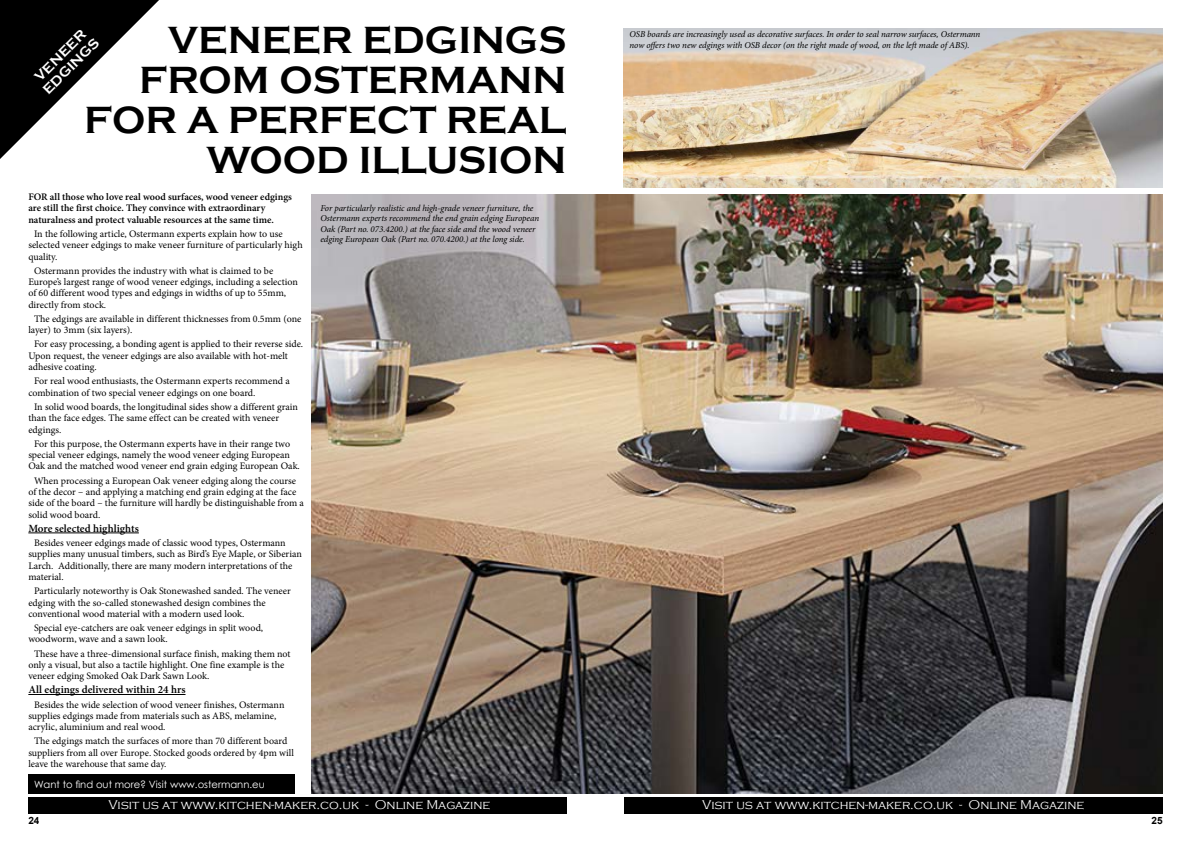
<style>
.page{position:relative;width:1191px;height:842px;background:#fff}
.page>*{position:absolute;margin:0;border:0;box-sizing:border-box;transform-origin:0 0}
.t1{font:700 39px/40px "Copperplate Gothic";color:#000;text-align:right}
.t2{font:700 14px/15px "Copperplate Gothic";color:#fff}
.t3{font:300 13px "Copperplate Gothic";color:#fff}
.t4{font:600 11px "Minion Pro";color:#000}
.t5{font:10px/11.3px "Minion Pro";color:#000}
.t6{font:600 10px/11.3px "Minion Pro";color:#000}
.t7{font:10px "Century Gothic";color:#fff}
.t8{font:700 10px "Arial";color:#000}
.t9{font:italic 9px/10.5px "Minion Pro";letter-spacing:-.005em;color:#000}
</style>
<div class="page">
<div style="left:624px;top:797px;width:538px;height:17px;background:#000"></div>
<div style="left:28px;top:797px;width:539px;height:17px;background:#000"></div>
<svg style="left:0;top:0;width:159px;height:159px"></svg>
<hr style="left:28px;top:533px;width:111px;height:1px;background:#000">
<hr style="left:28px;top:694px;width:157px;height:1px;background:#000">
<div style="left:28px;top:774px;width:267px;height:20px;background:#000"></div>
<img style="left:624px;top:28px;width:538px;height:159px">
<img style="left:312px;top:194px;width:850px;height:600px">
<h1 class="t1" style="left:84px;top:20px;width:484px">VENEER EDGINGS<br>FROM OSTERMANN<br>FOR A PERFECT REAL<br>WOOD ILLUSION</h1>
<h2 class="t2" style="left:29px;top:76px;width:75px;rotate:-45deg">VENEER<br>EDGINGS</h2>
<p class="t6" style="left:28px;top:191px;width:265px">FOR all those who love real wood surfaces, wood veneer edgings are still the first choice. They convince with extraordinary naturalness and protect valuable resources at the same time.</p>
<p class="t5" style="left:28px;top:228px;width:276px;text-indent:6px">In the following article, Ostermann experts explain how to use selected veneer edgings to make veneer furniture of particularly high quality.</p>
<p class="t5" style="left:28px;top:265px;width:271px;text-indent:6px">Ostermann provides the industry with what is claimed to be Europe’s largest range of wood veneer edgings, including a selection of 60 different wood types and edgings in widths of up to 55mm, directly from stock.</p>
<p class="t5" style="left:28px;top:313px;width:275px;text-indent:6px">The edgings are available in different thicknesses from 0.5mm (one layer) to 3mm (six layers).</p>
<p class="t5" style="left:28px;top:339px;width:276px;text-indent:6px">For easy processing, a bonding agent is applied to their reverse side.<br>Upon request, the veneer edgings are also available with hot-melt adhesive coating.</p>
<p class="t5" style="left:28px;top:375px;width:263px;text-indent:6px">For real wood enthusiasts, the Ostermann experts recommend a combination of two special veneer edgings on one board.</p>
<p class="t5" style="left:28px;top:401px;width:271px;text-indent:6px">In solid wood boards, the longitudinal sides show a different grain than the face edges. The same effect can be created with veneer edgings.</p>
<p class="t5" style="left:28px;top:438px;width:273px;text-indent:6px">For this purpose, the Ostermann experts have in their range two special veneer edgings, namely the wood veneer edging European<br>Oak and the matched wood veneer end grain edging European Oak.</p>
<p class="t5" style="left:28px;top:475px;width:277px;text-indent:6px">When processing a European Oak veneer edging along the course of the decor – and applying a matching end grain edging at the face side of the board – the furniture will hardly be distinguishable from a solid wood board.</p>
<p class="t4" style="left:28px;top:521px;width:112px">More selected highlights</p>
<p class="t5" style="left:28px;top:537px;width:275px;text-indent:6px">Besides veneer edgings made of classic wood types, Ostermann supplies many unusual timbers, such as Bird’s Eye Maple, or Siberian Larch. Additionally, there are many modern interpretations of the material.</p>
<p class="t5" style="left:28px;top:585px;width:264px;text-indent:6px">Particularly noteworthy is Oak Stonewashed sanded. The veneer edging with the so-called stonewashed design combines the conventional wood material with a modern used look.</p>
<p class="t5" style="left:28px;top:622px;width:236px;text-indent:6px">Special eye-catchers are oak veneer edgings in split wood, woodworm, wave and a sawn look.</p>
<p class="t5" style="left:28px;top:648px;width:264px;text-indent:6px">These have a three-dimensional surface finish, making them not only a visual, but also a tactile highlight. One fine example is the veneer edging Smoked Oak Dark Sawn Look.</p>
<p class="t4" style="left:28px;top:682px;width:159px">All edgings delivered within 24 hrs</p>
<p class="t5" style="left:28px;top:699px;width:258px;text-indent:6px">Besides the wide selection of wood veneer finishes, Ostermann supplies edgings made from materials such as ABS, melamine, acrylic, aluminium and real wood.</p>
<p class="t5" style="left:28px;top:736px;width:267px;text-indent:6px">The edgings match the surfaces of more than 70 different board suppliers from all over Europe. Stocked goods ordered by 4pm will leave the warehouse that same day.</p>
<p class="t7" style="left:34px;top:777px;width:232px">Want to find out more? Visit www.ostermann.eu</p>
<p class="t9" style="left:320px;top:202px;width:220px">For particularly realistic and high-grade veneer furniture, the Ostermann experts recommend the end grain edging European Oak (Part no. 073.4200.) at the face side and the wood veneer edging European Oak (Part no. 070.4200.) at the long side.</p>
<p class="t8" style="left:28px;top:813px;width:13px">24</p>
<h3 class="t3" style="left:108px;top:797px;width:383px">Visit us at www.kitchen-maker.co.uk - Online Magazine</h3>
<p class="t9" style="left:629px;top:29px;width:352px">OSB boards are increasingly used as decorative surfaces. In order to seal narrow surfaces, Ostermann now offers two new edgings with OSB decor (on the right made of wood, on the left made of ABS).</p>
<h3 class="t3" style="left:702px;top:797px;width:383px">Visit us at www.kitchen-maker.co.uk - Online Magazine</h3>
<p class="t8" style="left:1151px;top:813px;width:13px">25</p>
</div>
